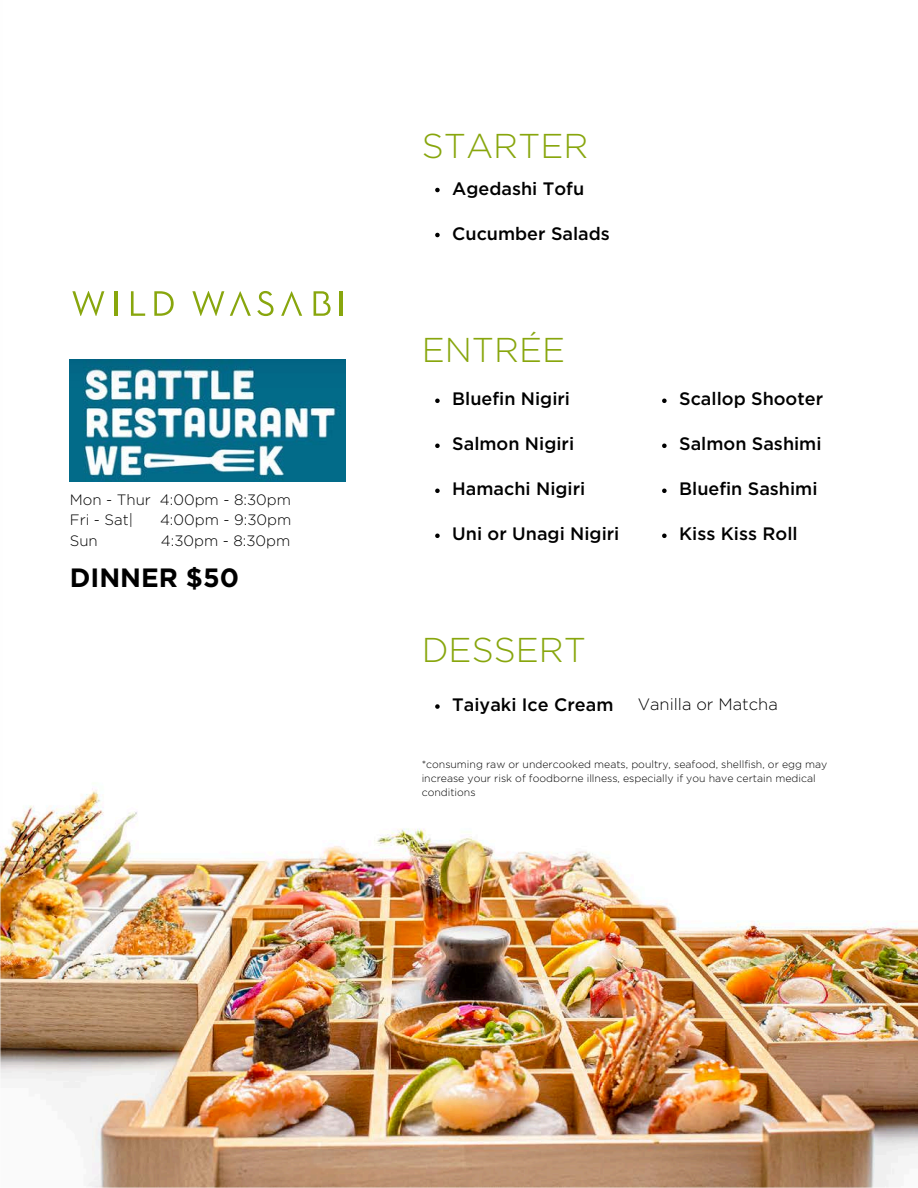
<style>
.page{position:relative;width:918px;height:1188px;background:#fff}
.page>*{position:absolute;margin:0;border:0;box-sizing:border-box;transform-origin:0 0}
.t1{font:300 34.5px "Gotham";color:#88a60d}
.t2{font:700 26.4px "Gotham";color:#000}
.t3{font:500 18px "Gotham";color:#000}
.t4{font:300 16.5px "Gotham";color:#000}
.t5{font:300 15px/20.2px "Gotham";color:#000}
.t6{font:300 10.5px/14px "Gotham";color:#000}
</style>
<div class="page">
<img style="left:0;top:187px;width:918px;height:1001px">
<img style="left:70px;top:359px;width:275px;height:123px">
<svg style="left:435px;top:188px;width:5px;height:4px"></svg>
<svg style="left:435px;top:233px;width:5px;height:4px"></svg>
<svg style="left:435px;top:399px;width:5px;height:4px"></svg>
<svg style="left:435px;top:444px;width:5px;height:4px"></svg>
<svg style="left:435px;top:489px;width:5px;height:4px"></svg>
<svg style="left:435px;top:534px;width:5px;height:4px"></svg>
<svg style="left:662px;top:399px;width:5px;height:4px"></svg>
<svg style="left:662px;top:444px;width:5px;height:4px"></svg>
<svg style="left:662px;top:489px;width:5px;height:4px"></svg>
<svg style="left:662px;top:534px;width:5px;height:4px"></svg>
<svg style="left:435px;top:704px;width:5px;height:5px"></svg>
<svg style="left:72px;top:291px;width:32px;height:25px"></svg>
<hr style="left:115px;top:291px;width:2px;height:25px;background:#88a60d">
<svg style="left:131px;top:291px;width:14px;height:25px"></svg>
<svg style="left:154px;top:291px;width:20px;height:25px"></svg>
<svg style="left:192px;top:291px;width:32px;height:25px"></svg>
<svg style="left:257px;top:291px;width:17px;height:25px"></svg>
<svg style="left:281px;top:291px;width:21px;height:25px"></svg>
<svg style="left:230px;top:291px;width:21px;height:25px"></svg>
<svg style="left:314px;top:291px;width:17px;height:25px"></svg>
<hr style="left:340px;top:291px;width:2px;height:25px;background:#88a60d">
<p class="t5" style="left:70px;top:491px;width:223px">Mon - Thur 4:00pm - 8:30pm<br>Fri - Sat|</p>
<p class="t5" style="left:160px;top:511px;width:133px">4:00pm - 9:30pm</p>
<p class="t5" style="left:70px;top:531px;width:29px">Sun</p>
<p class="t5" style="left:161px;top:531px;width:131px">4:30pm - 8:30pm</p>
<p class="t2" style="left:70px;top:565px;width:171px">DINNER $50</p>
<h2 class="t1" style="left:422px;top:130px;width:168px">STARTER</h2>
<p class="t3" style="left:452px;top:180px;width:133px">Agedashi Tofu</p>
<h4 class="t3" style="left:452px;top:225px;width:159px">Cucumber Salads</h4>
<p class="t1" style="left:422px;top:334px;width:145px">ENTRÉE</p>
<h1 class="t3" style="left:452px;top:391px;width:119px">Bluefin Nigiri</h1>
<p class="t3" style="left:452px;top:436px;width:123px">Salmon Nigiri</p>
<p class="t3" style="left:452px;top:481px;width:135px">Hamachi Nigiri</p>
<h1 class="t3" style="left:452px;top:526px;width:169px">Uni or Unagi Nigiri</h1>
<p class="t3" style="left:679px;top:391px;width:145px">Scallop Shooter</p>
<p class="t3" style="left:679px;top:436px;width:144px">Salmon Sashimi</p>
<p class="t3" style="left:679px;top:481px;width:140px">Bluefin Sashimi</p>
<p class="t3" style="left:679px;top:526px;width:120px">Kiss Kiss Roll</p>
<p class="t1" style="left:422px;top:635px;width:166px">DESSERT</p>
<p class="t3" style="left:452px;top:697px;width:163px">Taiyaki Ice Cream</p>
<h1 class="t4" style="left:638px;top:697px;width:142px">Vanilla or Matcha</h1>
<p class="t6" style="left:422px;top:758px;width:407px">*consuming raw or undercooked meats, poultry, seafood, shellfish, or egg may increase your risk of foodborne illness, especially if you have certain medical conditions</p>
</div>
